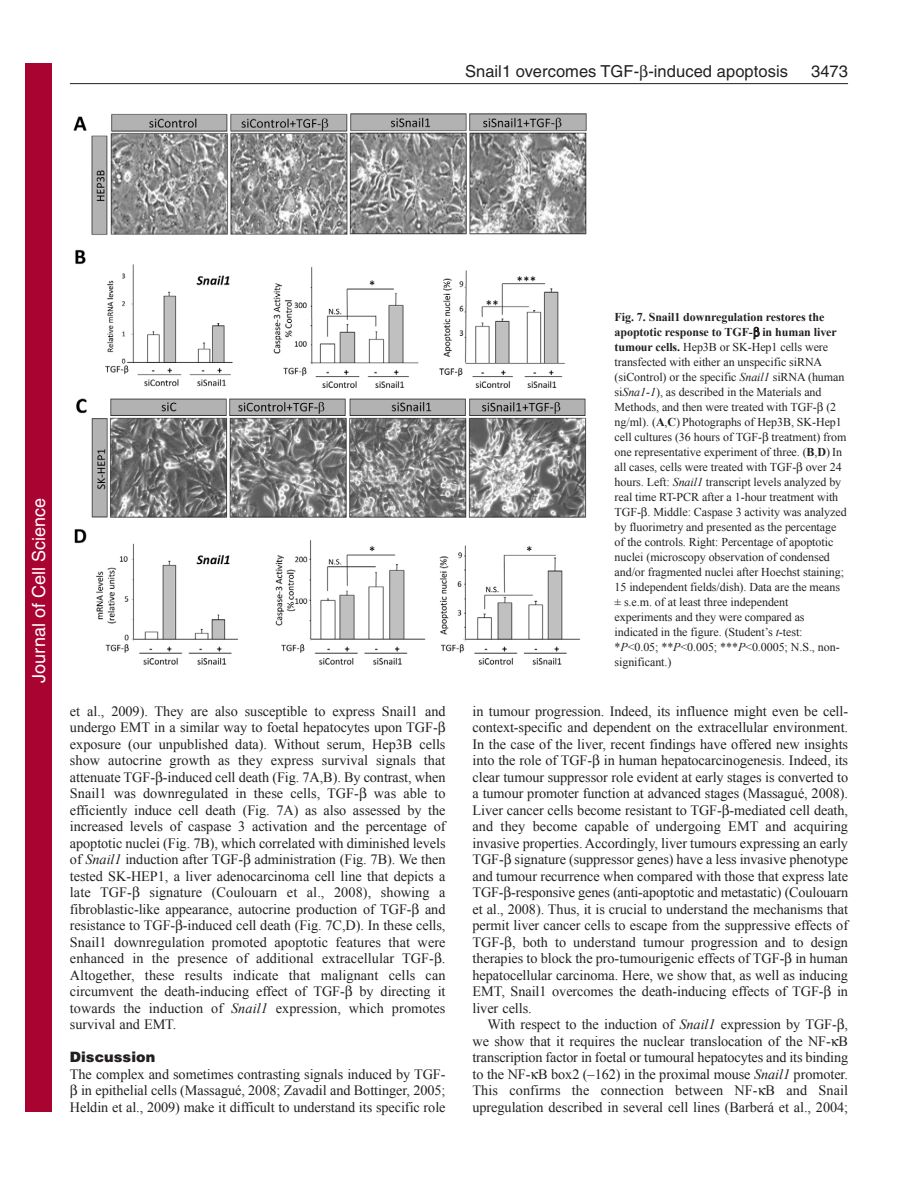
<style>
.page{position:relative;width:918px;height:1188px;background:#fff}
.page>*{position:absolute;margin:0;border:0;box-sizing:border-box;transform-origin:0 0}
.t1{font:18px "Helvetica";color:#fff}
.t2{font:16.5px "Helvetica";letter-spacing:.005em;color:#231f20}
.t3{font:14.25px/16.5px "Times New Roman";letter-spacing:-.005em;color:#231f20;text-align:justify}
.t4{font:900 14.25px "Helvetica";letter-spacing:.005em;color:#231f20}
.t5{font:12px/15px "Times New Roman";letter-spacing:-.005em;color:#231f20}
.s1{font-style:italic}
.s2{font-weight:700}
</style>
<div class="page">
<hr style="left:70px;top:83px;width:778px;height:1px;background:#231f20">
<img style="left:73px;top:113px;width:514px;height:552px">
<div style="left:26px;top:64px;width:26px;height:1048px;background:#a90332"></div>
<p class="t2" style="left:465px;top:65px;width:325px">Snail1 overcomes TGF- -induced apoptosis</p>
<p class="t2" style="left:811px;top:65px;width:38px">3473</p>
<p class="t1" style="left:28px;top:683px;width:186px;rotate:-90deg">Journal of Cell Science</p>
<p class="t3" style="left:70px;top:702px;width:377px;text-align:left">et al., 2009). They are also susceptible to express Snail1 and undergo EMT in a similar way to foetal hepatocytes upon TGF&shy;exposure (our unpublished data). Without serum, Hep3B cells show autocrine growth as they express survival signals that attenuate TGF- -induced cell death (Fig. 7A,B). By contrast, when Snail1 was downregulated in these cells, TGF- was able to efficiently induce cell death (Fig. 7A) as also assessed by the increased levels of caspase 3 activation and the percentage of apoptotic nuclei (Fig. 7B), which correlated with diminished levels of <span class="s1">Snail1</span> induction after TGF- administration (Fig. 7B). We then tested SK-HEP1, a liver adenocarcinoma cell line that depicts a late TGF- signature (Coulouarn et al., 2008), showing a fibroblastic-like appearance, autocrine production of TGF- and resistance to TGF- -induced cell death (Fig. 7C,D). In these cells, Snail1 downregulation promoted apoptotic features that were enhanced in the presence of additional extracellular TGF- .<br>Altogether, these results indicate that malignant cells can circumvent the death-inducing effect of TGF- by directing it towards the induction of <span class="s1">Snail1</span> expression, which promotes survival and EMT.</p>
<p class="t4" style="left:70px;top:1052px;width:87px">Discussion</p>
<p class="t3" style="left:70px;top:1065px;width:377px;text-align:right">The complex and sometimes contrasting signals induced by TGF&shy;in epithelial cells (Massagué, 2008; Zavadil and Bottinger, 2005;<br>Heldin et al., 2009) make it difficult to understand its specific role</p>
<p class="t5" style="left:615px;top:310px;width:234px"><span class="s2">Fig. 7. Snail1 downregulation restores the apoptotic response to TGF- in human liver tumour cells.</span> Hep3B or SK-Hep1 cells were transfected with either an unspecific siRNA (siControl) or the specific <span class="s1">Snail1</span> siRNA (human si<span class="s1">Sna1-1</span>), as described in the Materials and Methods, and then were treated with TGF- (2 ng/ml). (<span class="s2">A</span>,<span class="s2">C</span>) Photographs of Hep3B, SK-Hep1 cell cultures (36 hours of TGF- treatment) from one representative experiment of three. (<span class="s2">B</span>,<span class="s2">D</span>) In all cases, cells were treated with TGF- over 24 hours. Left: <span class="s1">Snail1</span> transcript levels analyzed by real time RT-PCR after a 1-hour treatment with TGF- . Middle: Caspase 3 activity was analyzed by fluorimetry and presented as the percentage of the controls. Right: Percentage of apoptotic nuclei (microscopy observation of condensed and/or fragmented nuclei after Hoechst staining; 15 independent fields/dish). Data are the means ± s.e.m. of at least three independent experiments and they were compared as indicated in the figure. (Student’s <span class="s1">t</span>-test: *<span class="s1">P</span>&lt;0.05; **<span class="s1">P</span>&lt;0.005; ***<span class="s1">P</span>&lt;0.0005; N.S., non&shy;significant.)</p>
<p class="t3" style="left:473px;top:702px;width:377px">in tumour progression. Indeed, its influence might even be cell&shy;context-specific and dependent on the extracellular environment.<br>In the case of the liver, recent findings have offered new insights into the role of TGF- in human hepatocarcinogenesis. Indeed, its clear tumour suppressor role evident at early stages is converted to a tumour promoter function at advanced stages (Massagué, 2008).<br>Liver cancer cells become resistant to TGF- -mediated cell death, and they become capable of undergoing EMT and acquiring invasive properties. Accordingly, liver tumours expressing an early TGF- signature (suppressor genes) have a less invasive phenotype and tumour recurrence when compared with those that express late TGF- -responsive genes (anti-apoptotic and metastatic) (Coulouarn et al., 2008). Thus, it is crucial to understand the mechanisms that permit liver cancer cells to escape from the suppressive effects of TGF- , both to understand tumour progression and to design therapies to block the pro-tumourigenic effects of TGF- in human hepatocellular carcinoma. Here, we show that, as well as inducing EMT, Snail1 overcomes the death-inducing effects of TGF- in liver cells.</p>
<p class="t3" style="left:473px;top:1016px;width:377px;text-indent:15px">With respect to the induction of <span class="s1">Snail1</span> expression by TGF- , we show that it requires the nuclear translocation of the NF- B transcription factor in foetal or tumoural hepatocytes and its binding to the NF- B box2 (–162) in the proximal mouse <span class="s1">Snail1</span> promoter.<br>This confirms the connection between NF- B and Snail upregulation described in several cell lines (Barberá et al., 2004;</p>
</div>
